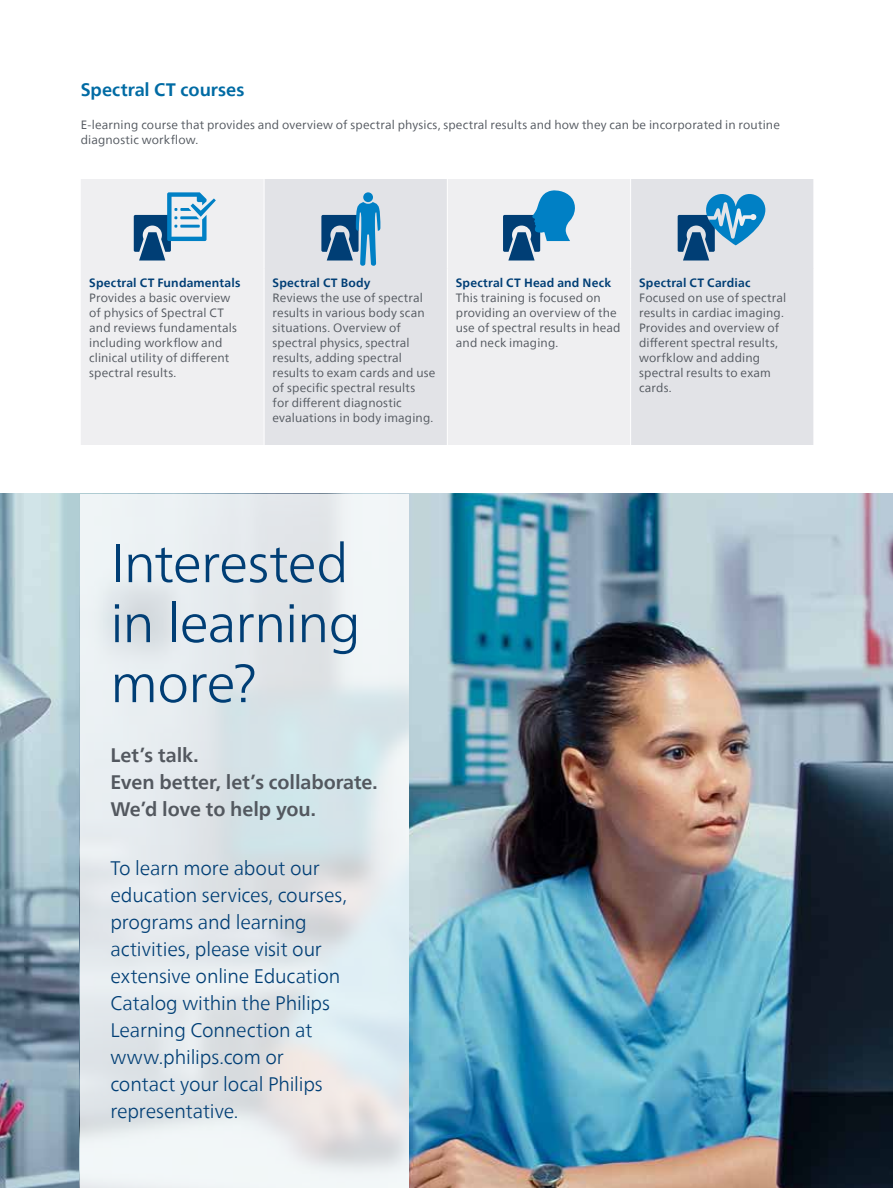
<style>
.page{position:relative;width:893px;height:1188px;background:#fff}
.page>*{position:absolute;margin:0;border:0;box-sizing:border-box;transform-origin:0 0}
.t1{font:300 54px/60px "Neue Frutiger World";letter-spacing:-.02em;color:#003e75}
.t2{font:300 19.5px/27px "Neue Frutiger World";letter-spacing:-.01em;color:#003e75}
.t3{font:700 19.5px/27px "Neue Frutiger World";letter-spacing:-.005em;color:#53585f}
.t4{font:700 18px "Neue Frutiger World";color:#006ba4}
.t5{font:12px/15px "Neue Frutiger World";letter-spacing:.01em;color:#53585f}
.t6{font:700 12px "Neue Frutiger World";letter-spacing:.015em;color:#003e75}
</style>
<div class="page">
<img style="left:0;top:494px;width:893px;height:694px">
<svg style="left:80px;top:494px;width:329px;height:694px;background:#e2e9ec"></svg>
<div style="left:81px;top:179px;width:183px;height:266px;background:#efeff1"></div>
<svg style="left:265px;top:179px;width:548px;height:266px;fill:#e2e3e7"></svg>
<hr style="left:447px;top:179px;width:1px;height:90px;background:#fff">
<hr style="left:630px;top:179px;width:1px;height:90px;background:#fff">
<hr style="left:447px;top:269px;width:1px;height:176px;background:#fff">
<hr style="left:630px;top:269px;width:1px;height:176px;background:#fff">
<div style="left:363px;top:192px;width:10px;height:10px;background:#0080c5;border-radius:50%"></div>
<svg style="left:321px;top:202px;width:59px;height:64px;background:#5990b6"></svg>
<svg style="left:134px;top:192px;width:82px;height:69px"></svg>
<svg style="left:503px;top:190px;width:74px;height:71px"></svg>
<svg style="left:678px;top:187px;width:87px;height:74px;background:#7ba9c7"></svg>
<h3 class="t4" style="left:81px;top:74px;width:165px">Spectral CT courses</h3>
<p class="t5" style="left:81px;top:117px;width:701px">E-learning course that provides and overview of spectral physics, spectral results and how they can be incorporated in routine diagnostic workflow.</p>
<p class="t6" style="left:89px;top:272px;width:153px">Spectral CT Fundamentals</p>
<p class="t5" style="left:89px;top:290px;width:149px">Provides a basic overview of physics of Spectral CT and reviews fundamentals including workflow and clinical utility of different spectral results.</p>
<p class="t6" style="left:273px;top:272px;width:99px">Spectral CT Body</p>
<p class="t5" style="left:273px;top:290px;width:164px">Reviews the use of spectral results in various body scan situations. Overview of spectral physics, spectral results, adding spectral results to exam cards and use of specific spectral results<br>for different diagnostic evaluations in body imaging.</p>
<p class="t6" style="left:456px;top:272px;width:157px">Spectral CT Head and Neck</p>
<p class="t5" style="left:456px;top:290px;width:166px">This training is focused on providing an overview of the use of spectral results in head and neck imaging.</p>
<p class="t6" style="left:639px;top:272px;width:113px">Spectral CT Cardiac</p>
<p class="t5" style="left:639px;top:290px;width:149px">Focused on use of spectral results in cardiac imaging.<br>Provides and overview of different spectral results, worfklow and adding spectral results to exam cards.</p>
<h1 class="t1" style="left:110px;top:534px;width:252px">Interested in learning more?</h1>
<h2 class="t3" style="left:110px;top:741px;width:269px">Let’s talk.<br>Even better, let’s collaborate.<br>We’d love to help you.</h2>
<p class="t2" style="left:110px;top:855px;width:238px">To learn more about our education services, courses, programs and learning activities, please visit our extensive online Education<br>Catalog within the Philips<br>Learning Connection at www.philips.com or contact your local Philips representative.</p>
</div>
